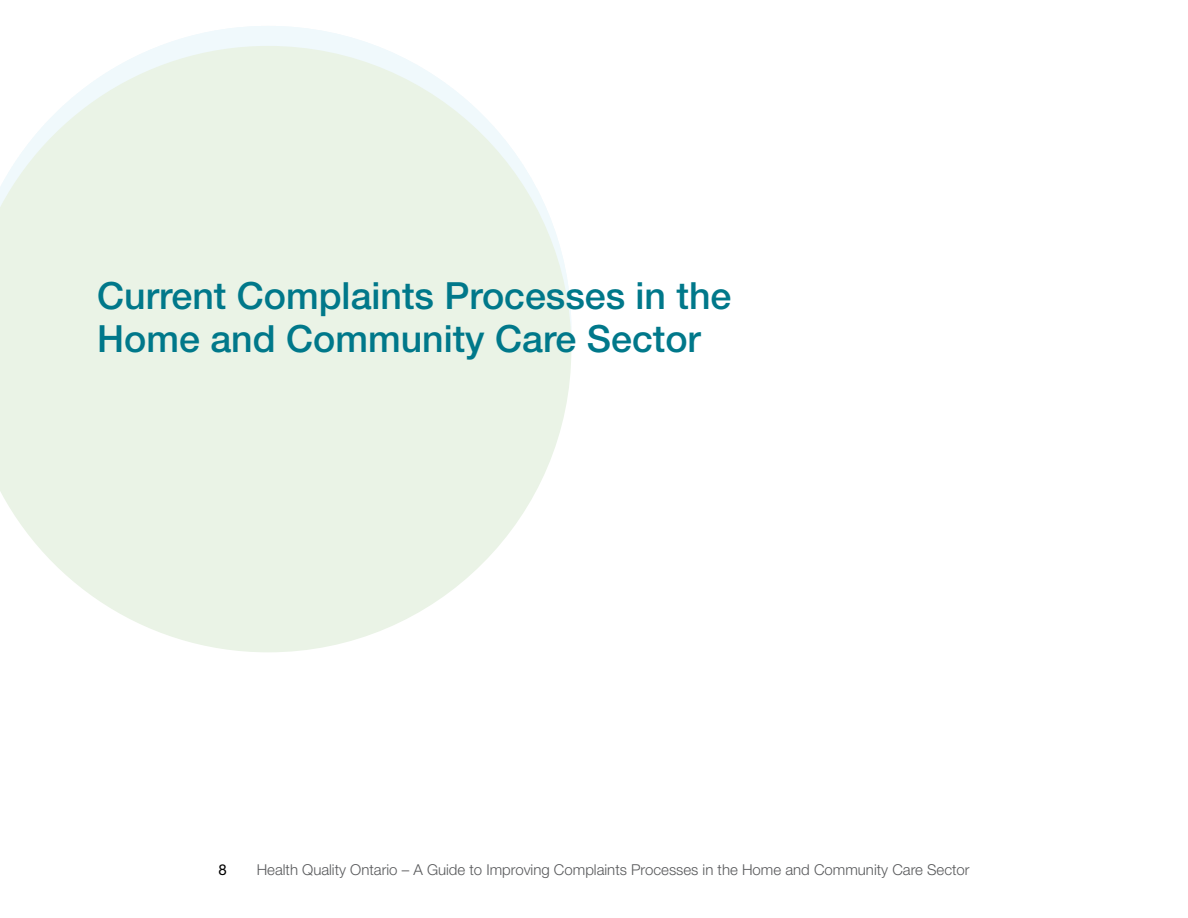
<style>
.page{position:relative;width:1188px;height:918px;background:#fff}
.page>*{position:absolute;margin:0;border:0;box-sizing:border-box;transform-origin:0 0}
.t1{font:500 37.5px/43.5px "Helvetica Neue LT Std";color:#00788a}
.t2{font:300 15px "Helvetica Neue LT Std";color:#58595b}
.t3{font:15px "Helvetica Neue LT Std";color:#000}
</style>
<div class="page">
<svg style="left:160px;top:26px;width:216px;height:20px;fill:#f0f9fc"></svg>
<svg style="left:0;top:46px;width:571px;height:606px;fill:#eaf3e6"></svg>
<h1 class="t1" style="left:97px;top:273px;width:636px">Current Complaints Processes in the<br>Home and Community Care Sector</h1>
<p class="t3" style="left:218px;top:861px;width:10px">8</p>
<p class="t2" style="left:257px;top:860px;width:714px">Health Quality Ontario – A Guide to Improving Complaints Processes in the Home and Community Care Sector</p>
</div>
